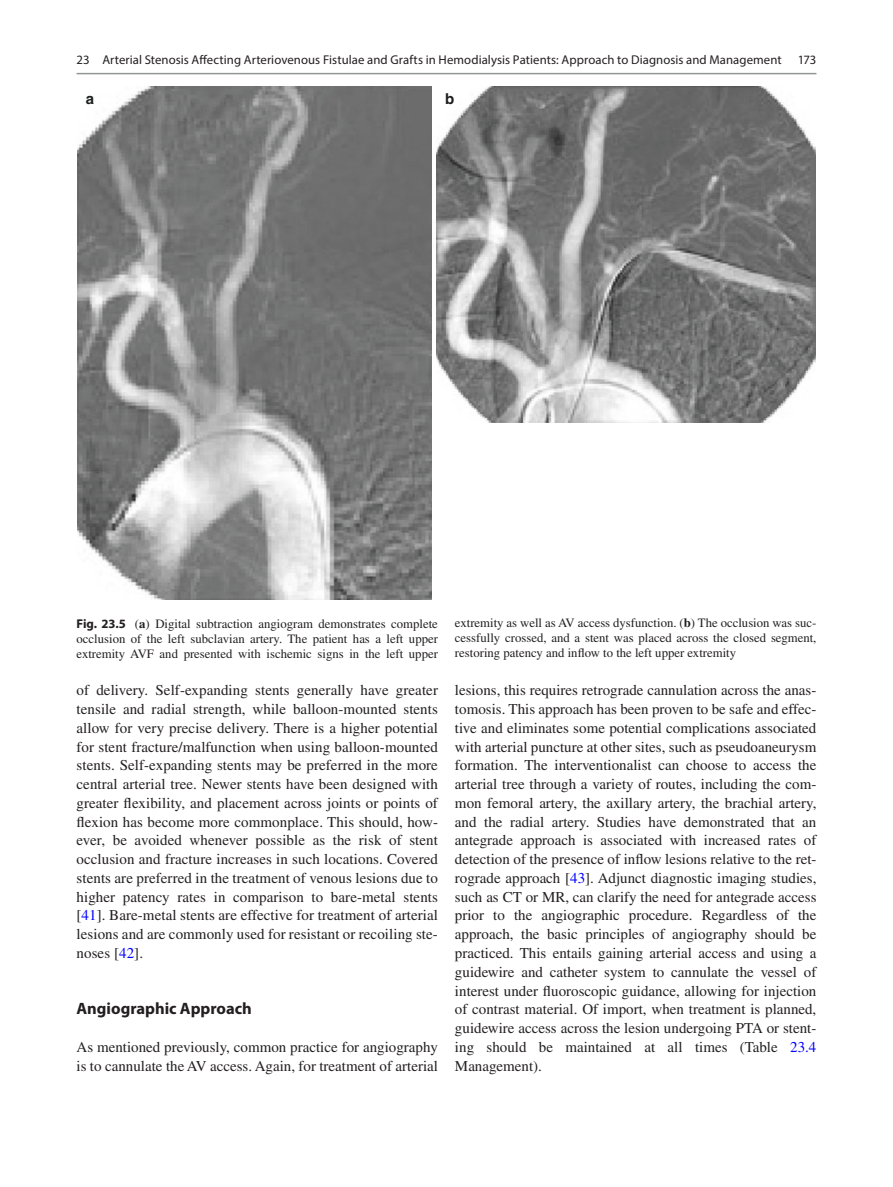
<style>
.page{position:relative;width:893px;height:1187px;background:#fff}
.page>*{position:absolute;margin:0;border:0;box-sizing:border-box;transform-origin:0 0}
.t1{font:700 16.5px "Myriad Pro";color:#231f20}
.t2{font:15px/18.8px "Times LT Std";color:#231f20;text-align:justify}
.t3{font:15px "Helvetica Bold 2";color:#1d1e1f}
.t4{font:12.75px/15px "Times LT Std";color:#231f20;text-align:justify}
.t5{font:12.75px "Myriad Pro Regular 3";letter-spacing:.005em;color:#231f20}
.t6{font:12.75px "Myriad Pro";color:#231f20}
.s1{font-family:"Myriad Pro";font-weight:700}
.s2{font-weight:700}
.s3{color:#00f}
</style>
<div class="page">
<img style="left:77px;top:87px;width:355px;height:512px">
<img style="left:436px;top:87px;width:379px;height:335px">
<hr style="left:77px;top:73px;width:739px;height:1px;background:#939598">
<p class="t5" style="left:77px;top:52px;width:707px">23 Arterial Stenosis Affecting Arteriovenous Fistulae and Grafts in Hemodialysis Patients: Approach to Diagnosis and Management</p>
<p class="t3" style="left:86px;top:89px;width:10px">a</p>
<p class="t3" style="left:445px;top:89px;width:11px">b</p>
<p class="t6" style="left:798px;top:52px;width:20px">173</p>
<p class="t4" style="left:77px;top:616px;width:363px"><span class="s1">Fig. 23.5</span> (<span class="s2">a</span>) Digital subtraction angiogram demonstrates complete occlusion of the left subclavian artery. The patient has a left upper extremity AVF and presented with ischemic signs in the left upper</p>
<p class="t4" style="left:455px;top:615px;width:363px">extremity as well as AV access dysfunction. (<span class="s2">b</span>) The occlusion was suc&shy;cessfully crossed, and a stent was placed across the closed segment, restoring patency and inflow to the left upper extremity</p>
<p class="t2" style="left:77px;top:680px;width:363px">of delivery. Self-expanding stents generally have greater tensile and radial strength, while balloon-mounted stents allow for very precise delivery. There is a higher potential for stent fracture/malfunction when using balloon-mounted stents. Self-expanding stents may be preferred in the more central arterial tree. Newer stents have been designed with greater flexibility, and placement across joints or points of flexion has become more commonplace. This should, how&shy;ever, be avoided whenever possible as the risk of stent occlusion and fracture increases in such locations. Covered stents are preferred in the treatment of venous lesions due to higher patency rates in comparison to bare-metal stents [<span class="s3">41</span>]. Bare-metal stents are effective for treatment of arterial lesions and are commonly used for resistant or recoiling ste&shy;noses [<span class="s3">42</span>].</p>
<p class="t1" style="left:77px;top:997px;width:177px">Angiographic Approach</p>
<p class="t2" style="left:77px;top:1037px;width:363px">As mentioned previously, common practice for angiography is to cannulate the AV access. Again, for treatment of arterial</p>
<p class="t2" style="left:455px;top:680px;width:363px">lesions, this requires retrograde cannulation across the anas&shy;tomosis. This approach has been proven to be safe and effec&shy;tive and eliminates some potential complications associated with arterial puncture at other sites, such as pseudoaneurysm formation. The interventionalist can choose to access the arterial tree through a variety of routes, including the com&shy;mon femoral artery, the axillary artery, the brachial artery, and the radial artery. Studies have demonstrated that an antegrade approach is associated with increased rates of detection of the presence of inflow lesions relative to the ret&shy;rograde approach [<span class="s3">43</span>]. Adjunct diagnostic imaging studies, such as CT or MR, can clarify the need for antegrade access prior to the angiographic procedure. Regardless of the approach, the basic principles of angiography should be practiced. This entails gaining arterial access and using a guidewire and catheter system to cannulate the vessel of interest under fluoroscopic guidance, allowing for injection of contrast material. Of import, when treatment is planned, guidewire access across the lesion undergoing PTA or stent&shy;ing should be maintained at all times (Table <span class="s3">23.4<br></span>Management).</p>
</div>
